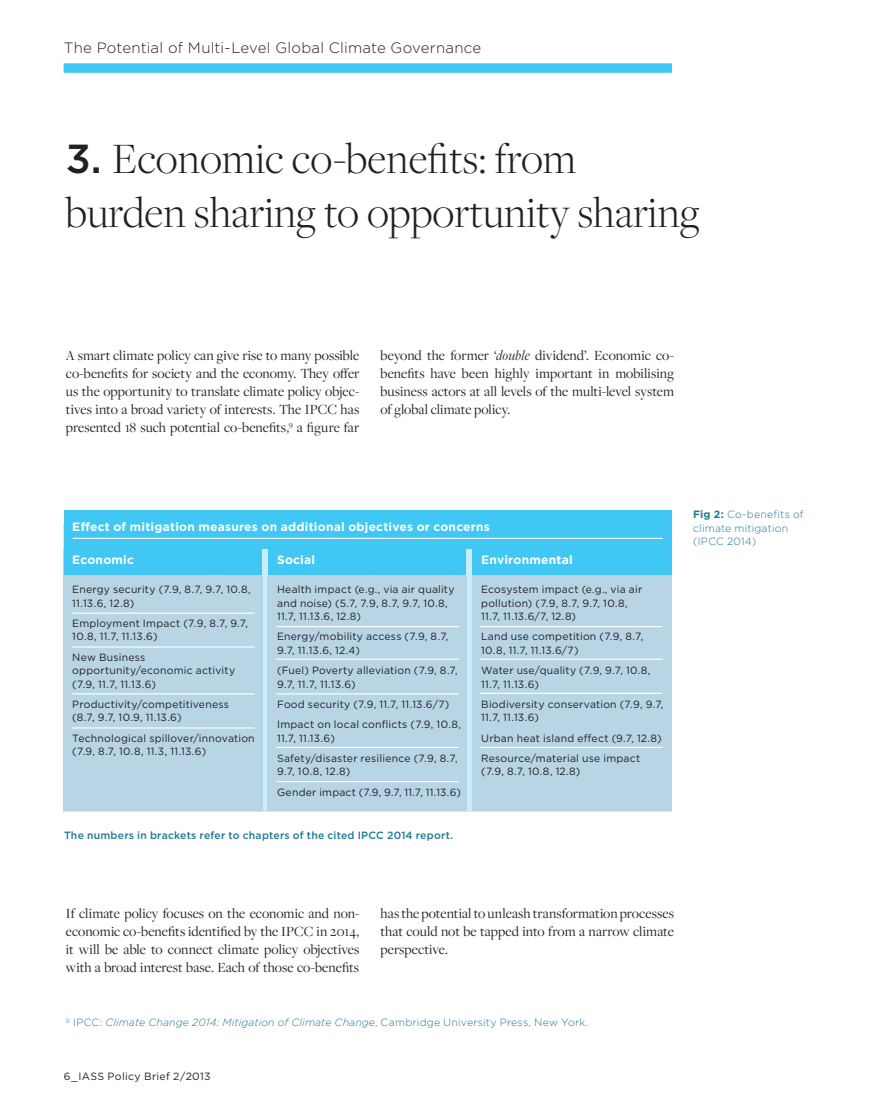
<style>
.page{position:relative;width:893px;height:1106px;background:#fff}
.page>*{position:absolute;margin:0;border:0;box-sizing:border-box;transform-origin:0 0}
.t1{font:300 45px/54px "Freight Disp Pro";color:#231f20}
.t2{font:300 15px "Gotham";letter-spacing:.01em;color:#231f20}
.t3{font:14.55px/18px "Freight Disp Pro";color:#231f20;text-align:justify}
.t4{font:700 12px "Gotham";letter-spacing:.02em;color:#fff}
.t5{font:10.5px/13.5px "Gotham";letter-spacing:.02em;color:#231f20}
.t6{font:italic 300 10.5px "Gotham";letter-spacing:.015em;color:#1e7793}
.t7{font:500 10.5px "Gotham";letter-spacing:.025em;color:#1e7793}
.t8{font:300 10.5px/13.5px "Gotham";letter-spacing:.015em;color:#1e7793}
.s1{font-family:"Gotham";font-weight:500;font-size:40.5px}
.s2{font-style:italic}
.s3{font-weight:700}
.s4{font-style:normal}
</style>
<div class="page">
<div style="left:64px;top:64px;width:608px;height:9px;background:#40c7f4"></div>
<div style="left:64px;top:549px;width:199px;height:262px;background:#b8d5e5"></div>
<div style="left:268px;top:549px;width:199px;height:262px;background:#b8d5e5"></div>
<div style="left:472px;top:549px;width:199px;height:262px;background:#b8d5e5"></div>
<div style="left:64px;top:510px;width:608px;height:64px;background:#40c7f4"></div>
<hr style="left:72px;top:646px;width:182px;height:1px;background:#fff">
<hr style="left:72px;top:612px;width:182px;height:1px;background:#fff">
<hr style="left:72px;top:693px;width:182px;height:1px;background:#fff">
<hr style="left:276px;top:658px;width:183px;height:1px;background:#fff">
<hr style="left:276px;top:626px;width:183px;height:1px;background:#fff">
<hr style="left:480px;top:658px;width:183px;height:1px;background:#fff">
<hr style="left:480px;top:626px;width:182px;height:1px;background:#fff">
<hr style="left:480px;top:747px;width:183px;height:1px;background:#fff">
<hr style="left:276px;top:747px;width:183px;height:1px;background:#fff">
<div style="left:263px;top:549px;width:5px;height:26px;background:#ccecfb"></div>
<div style="left:467px;top:549px;width:5px;height:26px;background:#ccecfb"></div>
<hr style="left:73px;top:538px;width:590px;height:1px;background:#fff">
<hr style="left:72px;top:727px;width:182px;height:1px;background:#fff">
<hr style="left:276px;top:693px;width:183px;height:1px;background:#fff">
<hr style="left:480px;top:692px;width:182px;height:2px;background:#fff">
<hr style="left:276px;top:781px;width:183px;height:1px;background:#fff">
<h2 class="t2" style="left:64px;top:39px;width:419px">The Potential of Multi-Level Global Climate Governance</h2>
<h1 class="t1" style="left:66px;top:130px;width:635px"><span class="s1">3.</span> Economic co-benefits: from burden sharing to opportunity sharing</h1>
<p class="t3" style="left:66px;top:346px;width:295px">A smart climate policy can give rise to many possible co-benefits for society and the economy. They offer us the opportunity to translate climate policy objec&shy;tives into a broad variety of interests. The IPCC has presented 18 such potential co-benefits,<sup>9</sup> a figure far</p>
<h3 class="t3" style="left:381px;top:346px;width:295px">beyond the former ‘<span class="s2">double</span> dividend’. Economic co&shy;benefits have been highly important in mobilising business actors at all levels of the multi-level system of global climate policy.</h3>
<p class="t4" style="left:72px;top:518px;width:419px">Effect of mitigation measures on additional objectives or concerns</p>
<p class="t4" style="left:72px;top:551px;width:63px">Economic</p>
<p class="t4" style="left:277px;top:551px;width:39px">Social</p>
<p class="t4" style="left:481px;top:551px;width:93px">Environmental</p>
<p class="t5" style="left:72px;top:582px;width:180px">Energy security (7.9, 8.7, 9.7, 10.8,<br>11.13.6, 12.8)</p>
<p class="t5" style="left:72px;top:616px;width:177px">Employment Impact (7.9, 8.7, 9.7,<br>10.8, 11.7, 11.13.6)</p>
<p class="t5" style="left:72px;top:650px;width:164px">New Business opportunity/economic activity (7.9, 11.7, 11.13.6)</p>
<p class="t5" style="left:72px;top:697px;width:158px">Productivity/competitiveness (8.7, 9.7, 10.9, 11.13.6)</p>
<p class="t5" style="left:72px;top:731px;width:184px">Technological spillover/innovation (7.9, 8.7, 10.8, 11.3, 11.13.6)</p>
<p class="t5" style="left:277px;top:582px;width:179px">Health impact (e.g., via air quality and noise) (5.7, 7.9, 8.7, 9.7, 10.8,<br>11.7, 11.13.6, 12.8)</p>
<p class="t5" style="left:277px;top:629px;width:173px">Energy/mobility access (7.9, 8.7,<br>9.7, 11.13.6, 12.4)</p>
<p class="t5" style="left:277px;top:663px;width:182px">(Fuel) Poverty alleviation (7.9, 8.7,<br>9.7, 11.7, 11.13.6)</p>
<p class="t5" style="left:277px;top:694px;width:185px;line-height:20.2px">Food security (7.9, 11.7, 11.13.6/7)<br>Impact on local conflicts (7.9, 10.8,</p>
<p class="t5" style="left:277px;top:727px;width:182px;line-height:20.2px">11.7, 11.13.6)<br>Safety/disaster resilience (7.9, 8.7,</p>
<p class="t5" style="left:277px;top:761px;width:185px;line-height:20.2px">9.7, 10.8, 12.8)<br>Gender impact (7.9, 9.7, 11.7, 11.13.6)</p>
<p class="t7" style="left:64px;top:829px;width:391px">The numbers in brackets refer to chapters of the cited IPCC 2014 report.</p>
<p class="t5" style="left:481px;top:582px;width:162px">Ecosystem impact (e.g., via air pollution) (7.9, 8.7, 9.7, 10.8,<br>11.7, 11.13.6/7, 12.8)</p>
<p class="t5" style="left:481px;top:629px;width:164px">Land use competition (7.9, 8.7,<br>10.8, 11.7, 11.13.6/7)</p>
<p class="t5" style="left:481px;top:663px;width:171px">Water use/quality (7.9, 9.7, 10.8,<br>11.7, 11.13.6)</p>
<p class="t5" style="left:481px;top:697px;width:184px">Biodiversity conservation (7.9, 9.7,<br>11.7, 11.13.6)</p>
<p class="t5" style="left:481px;top:727px;width:182px;line-height:20.2px">Urban heat island effect (9.7, 12.8)<br>Resource/material use impact</p>
<p class="t5" style="left:481px;top:764px;width:101px">(7.9, 8.7, 10.8, 12.8)</p>
<p class="t8" style="left:693px;top:507px;width:112px"><span class="s3">Fig 2:</span> Co-benefits of climate mitigation (IPCC 2014)</p>
<h3 class="t3" style="left:66px;top:904px;width:295px">If climate policy focuses on the economic and non&shy;economic co-benefits identified by the IPCC in 2014, it will be able to connect climate policy objectives with a broad interest base. Each of those co-benefits</h3>
<h3 class="t3" style="left:381px;top:904px;width:295px">has the potential to unleash transformation processes that could not be tapped into from a narrow climate perspective.</h3>
<p class="t6" style="left:66px;top:1015px;width:524px"><sup>9</sup> <span class="s4">IPCC:</span> Climate Change 2014: Mitigation of Climate Change<span class="s4">, Cambridge University Press, New York.</span></p>
<p class="t5" style="left:64px;top:1069px;width:148px">6_IASS Policy Brief 2/2013</p>
</div>
